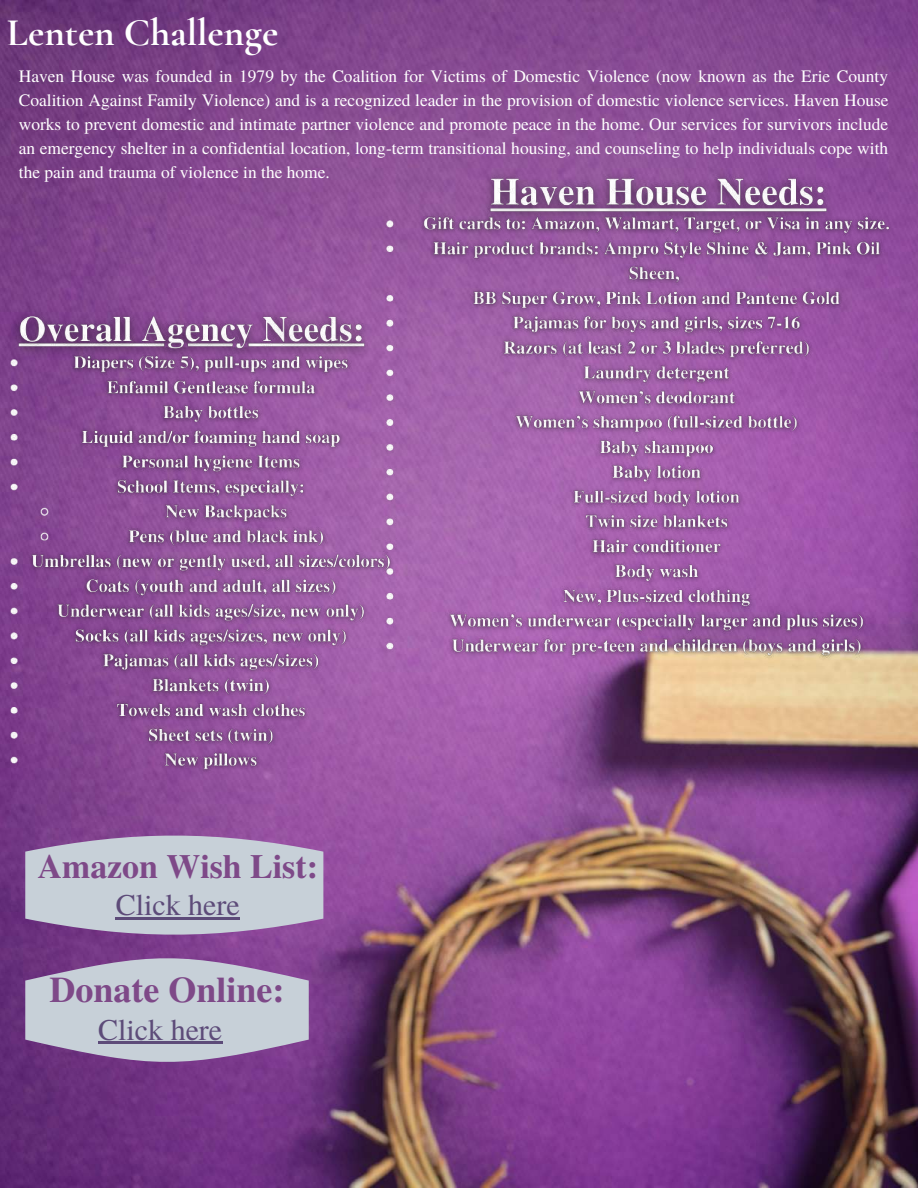
<style>
.page{position:relative;width:918px;height:1188px;background:#fff}
.page>*{position:absolute;margin:0;border:0;box-sizing:border-box;transform-origin:0 0}
.t1{font:700 39px "Cormorant Garamond";color:#fff}
.t2{font:700 36px "Te X Gyre Termes";color:#7e4988}
.t3{font:700 33.9px "Te X Gyre Termes";color:#7e4988}
.t4{font:30px "Te X Gyre Termes";color:#5d4b79}
.t5{font:17.4px/24px "Te X Gyre Termes";color:#fff;text-align:justify}
</style>
<div class="page">
<img style="left:0;top:0;width:918px;height:1188px">
<svg style="left:25px;top:830px;width:298px;height:110px"></svg>
<svg style="left:25px;top:951px;width:284px;height:118px"></svg>
<img style="left:3px;top:286px;width:377px;height:113px">
<img style="left:10px;top:341px;width:390px;height:453px">
<img style="left:473px;top:146px;width:372px;height:56px">
<img style="left:386px;top:202px;width:512px;height:478px">
<hr style="left:98px;top:1042px;width:124px;height:2px;background:#5d4b79">
<hr style="left:116px;top:917px;width:124px;height:2px;background:#5d4b79">
<h1 class="t1" style="left:7px;top:9px;width:273px">Lenten Challenge</h1>
<p class="t5" style="left:19px;top:64px;width:871px">Haven House was founded in 1979 by the Coalition for Victims of Domestic Violence (now known as the Erie County Coalition Against Family Violence) and is a recognized leader in the provision of domestic violence services. Haven House works to prevent domestic and intimate partner violence and promote peace in the home. Our services for survivors include an emergency shelter in a confidential location, long-term transitional housing, and counseling to help individuals cope with the pain and trauma of violence in the home.</p>
<h3 class="t3" style="left:38px;top:841px;width:282px">Amazon Wish List:</h3>
<h3 class="t4" style="left:116px;top:883px;width:126px">Click here</h3>
<h2 class="t2" style="left:49px;top:962px;width:237px">Donate Online:</h2>
<h3 class="t4" style="left:98px;top:1008px;width:126px">Click here</h3>
</div>
